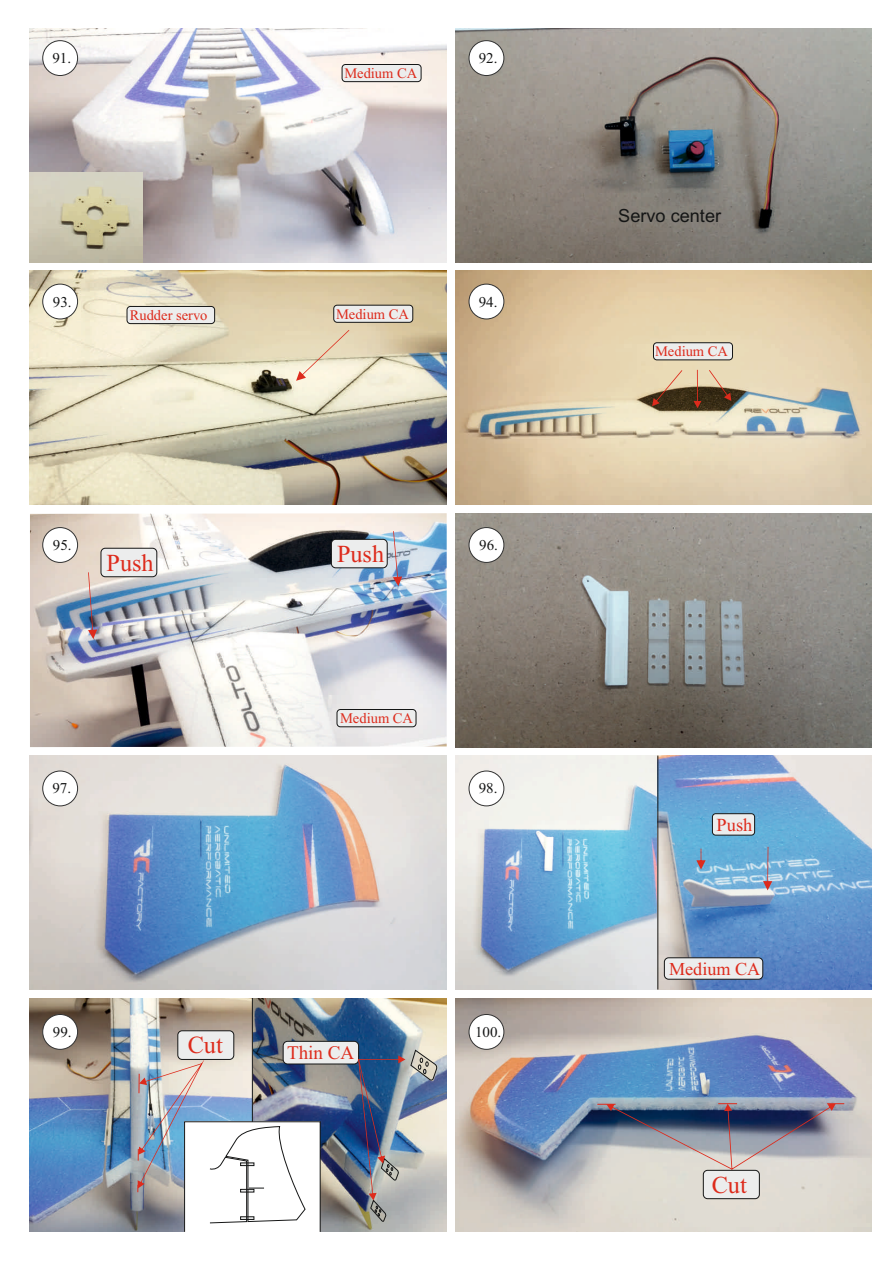
<style>
.page{position:relative;width:893px;height:1263px;background:#fff}
.page>*{position:absolute;margin:0;border:0;box-sizing:border-box;transform-origin:0 0}
.t1{font:24.6px "Times New Roman";color:#dd2b1c}
.t2{font:24.45px "Times New Roman";color:#dd2b1c}
.t3{font:24.3px "Times New Roman";color:#dd2b1c}
.t4{font:19.2px "Times New Roman";color:#dd2b1c}
.t5{font:18.3px "Times New Roman";color:#dd2b1c}
.t6{font:18.15px "Arial";color:#151616}
.t7{font:18.15px "Times New Roman";color:#dd2b1c}
.t8{font:15px "Times New Roman";color:#151616}
.t9{font:14.7px "Times New Roman";color:#dd2b1c}
.t10{font:14.55px "Times New Roman";color:#dd2b1c}
</style>
<div class="page">
<img style="left:30px;top:513px;width:417px;height:234px">
<svg style="left:88px;top:572px;width:9px;height:67px"></svg>
<svg style="left:393px;top:531px;width:9px;height:55px"></svg>
<div style="left:337px;top:709px;width:79px;height:18px;background:#eceded;border:1px solid #151616;border-radius:3px"></div>
<div style="left:101px;top:548px;width:56px;height:29px;background:#eceded;border:1px solid #151616;border-radius:4px"></div>
<div style="left:331px;top:539px;width:56px;height:29px;background:#eceded;border:1px solid #151616;border-radius:4px"></div>
<img style="left:455px;top:998px;width:417px;height:234px">
<svg style="left:597px;top:1103px;width:247px;height:67px;background:#8c8f9d"></svg>
<div style="left:703px;top:1170px;width:56px;height:29px;background:#eceded;border:1px solid #151616;border-radius:4px"></div>
<img style="left:30px;top:998px;width:417px;height:234px">
<div style="left:178px;top:1030px;width:56px;height:29px;background:#eceded;border:1px solid #151616;border-radius:4px"></div>
<div style="left:185px;top:1122px;width:135px;height:110px;background:#fff"></div>
<img style="left:137px;top:1059px;width:168px;height:164px">
<div style="left:283px;top:1041px;width:76px;height:23px;background:#eceded;border:1px solid #151616;border-radius:5px"></div>
<img style="left:358px;top:1050px;width:79px;height:172px">
<hr style="left:252px;top:998px;width:1px;height:124px;background:#151616">
<img style="left:455px;top:756px;width:203px;height:233px">
<img style="left:659px;top:756px;width:213px;height:233px">
<svg style="left:763px;top:847px;width:9px;height:43px"></svg>
<svg style="left:696px;top:849px;width:10px;height:20px"></svg>
<div style="left:712px;top:813px;width:43px;height:22px;background:#eceded;border:1px solid #151616;border-radius:3px"></div>
<div style="left:664px;top:958px;width:99px;height:21px;background:#eceded;border:1px solid #151616;border-radius:4px"></div>
<hr style="left:658px;top:756px;width:1px;height:233px;background:#151616">
<img style="left:455px;top:271px;width:417px;height:234px">
<div style="left:653px;top:343px;width:80px;height:17px;background:#eceded;border:1px solid #151616;border-radius:3px"></div>
<svg style="left:652px;top:370px;width:30px;height:36px"></svg>
<svg style="left:693px;top:370px;width:8px;height:38px"></svg>
<svg style="left:709px;top:370px;width:22px;height:31px"></svg>
<img style="left:30px;top:271px;width:417px;height:234px">
<div style="left:334px;top:305px;width:79px;height:17px;background:#eceded;border:1px solid #151616;border-radius:3px"></div>
<svg style="left:296px;top:330px;width:53px;height:51px;background:#ebdcc1"></svg>
<div style="left:127px;top:306px;width:88px;height:18px;background:#eceded;border:1px solid #151616;border-radius:3px"></div>
<img style="left:455px;top:28px;width:417px;height:234px">
<img style="left:30px;top:28px;width:417px;height:234px">
<img style="left:30px;top:172px;width:113px;height:90px">
<div style="left:342px;top:64px;width:79px;height:18px;background:#eceded;border:1px solid #151616;border-radius:3px"></div>
<img style="left:30px;top:756px;width:417px;height:233px">
<img style="left:455px;top:513px;width:417px;height:234px">
<div style="left:42px;top:40px;width:36px;height:36px;background:#fff;border:1px solid #323232;border-radius:50%"></div>
<div style="left:42px;top:284px;width:36px;height:35px;background:#fff;border:1px solid #323232;border-radius:50%"></div>
<div style="left:42px;top:527px;width:36px;height:36px;background:#fff;border:1px solid #323232;border-radius:50%"></div>
<div style="left:42px;top:771px;width:36px;height:35px;background:#fff;border:1px solid #323232;border-radius:50%"></div>
<div style="left:42px;top:1014px;width:36px;height:36px;background:#fff;border:1px solid #323232;border-radius:50%"></div>
<div style="left:469px;top:40px;width:35px;height:36px;background:#fff;border:1px solid #323232;border-radius:50%"></div>
<div style="left:469px;top:284px;width:35px;height:35px;background:#fff;border:1px solid #323232;border-radius:50%"></div>
<div style="left:469px;top:527px;width:35px;height:36px;background:#fff;border:1px solid #323232;border-radius:50%"></div>
<div style="left:469px;top:771px;width:35px;height:35px;background:#fff;border:1px solid #323232;border-radius:50%"></div>
<div style="left:469px;top:1014px;width:35px;height:36px;background:#fff;border:1px solid #323232;border-radius:50%"></div>
<p class="t8" style="left:52px;top:53px;width:20px">91.</p>
<p class="t8" style="left:479px;top:53px;width:20px">92.</p>
<p class="t10" style="left:344px;top:68px;width:74px">Medium CA</p>
<p class="t6" style="left:618px;top:209px;width:104px">Servo center</p>
<p class="t8" style="left:53px;top:296px;width:20px">93.</p>
<p class="t10" style="left:130px;top:310px;width:79px">Rudder servo</p>
<p class="t10" style="left:336px;top:309px;width:74px">Medium CA</p>
<p class="t8" style="left:479px;top:296px;width:20px">94.</p>
<p class="t10" style="left:655px;top:346px;width:74px">Medium CA</p>
<p class="t8" style="left:53px;top:540px;width:20px">95.</p>
<h2 class="t2" style="left:107px;top:554px;width:49px">Push</h2>
<h2 class="t2" style="left:337px;top:545px;width:49px">Push</h2>
<p class="t8" style="left:479px;top:540px;width:20px">96.</p>
<p class="t9" style="left:340px;top:713px;width:75px">Medium CA</p>
<p class="t8" style="left:52px;top:783px;width:20px">97.</p>
<p class="t8" style="left:479px;top:783px;width:20px">98.</p>
<p class="t5" style="left:717px;top:818px;width:37px">Push</p>
<p class="t7" style="left:669px;top:962px;width:93px">Medium CA</p>
<p class="t8" style="left:53px;top:1026px;width:20px">99.</p>
<h1 class="t1" style="left:188px;top:1036px;width:37px">Cut</h1>
<h3 class="t4" style="left:287px;top:1046px;width:69px">Thin CA</h3>
<p class="t8" style="left:475px;top:1026px;width:28px">100.</p>
<h3 class="t3" style="left:712px;top:1176px;width:37px">Cut</h3>
</div>
